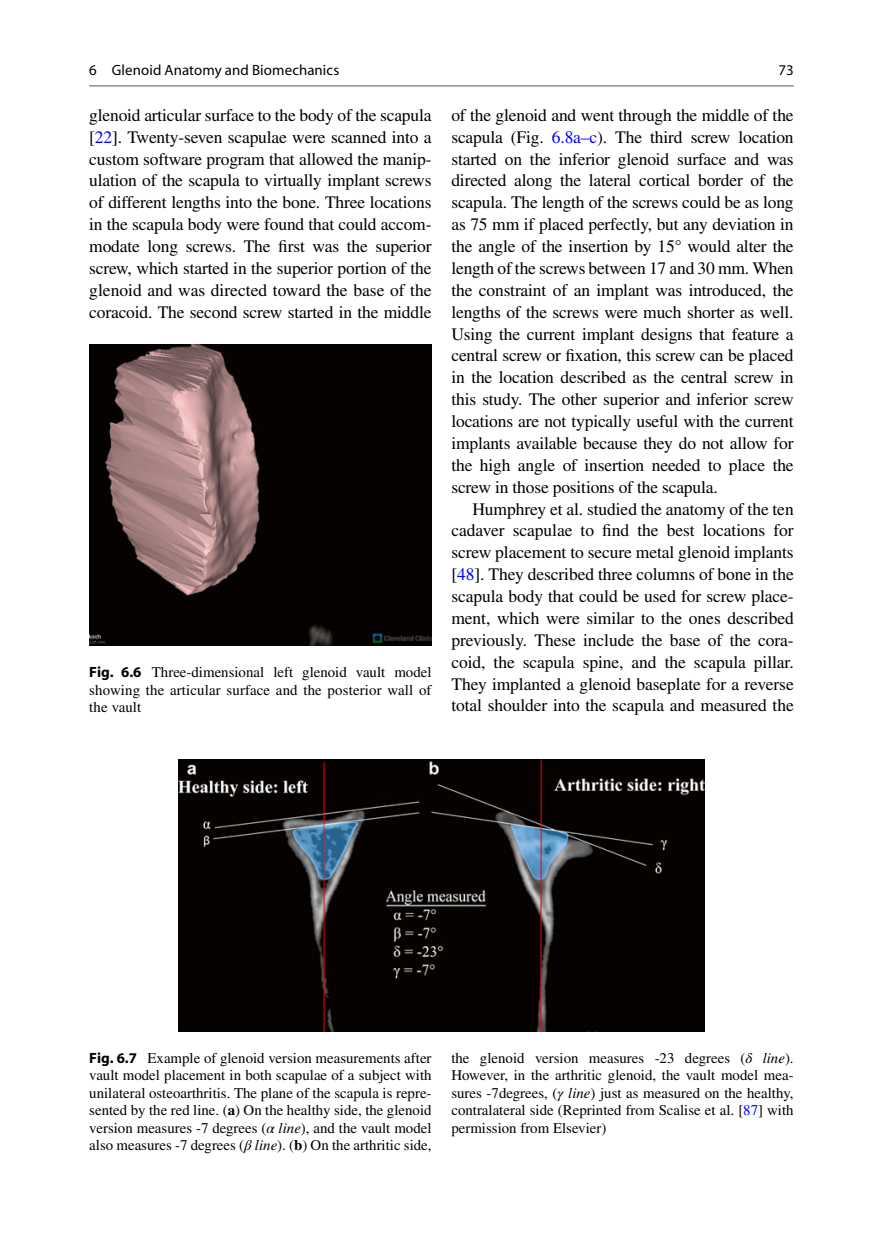
<style>
.page{position:relative;width:883px;height:1260px;background:#fff}
.page>*{position:absolute;margin:0;border:0;box-sizing:border-box;transform-origin:0 0}
.t1{font:17.5px/21.9px "Skvgvd Jbqtng Times";letter-spacing:-.01em;color:#000;text-align:justify}
.t2{font:14.88px/17.5px "Skvgvd Jbqtng Times";color:#000;text-align:justify}
.t3{font:14.88px "Tdnccl Jtclvr Myriad";letter-spacing:.005em;color:#000}
.s1{color:#0000fa}
.s2{font-family:"Jmtqwm Rlpfmd Myriad";font-weight:700}
.s3{font-family:"Xlgkqg Hsmdvy Times";font-weight:700}
.s4{font-family:"Glfvpc Grsdwt STIX General";font-style:italic}
.s5{font-family:"Yhlmnk Fmnbrv Times";font-style:italic}
</style>
<div class="page">
<img style="left:89px;top:344px;width:343px;height:302px">
<img style="left:179px;top:760px;width:525px;height:272px">
<hr style="left:89px;top:85px;width:705px;height:2px;background:#9c9c9c">
<p class="t3" style="left:89px;top:64px;width:251px">6 Glenoid Anatomy and Biomechanics</p>
<p class="t3" style="left:779px;top:64px;width:17px">73</p>
<p class="t1" style="left:89px;top:106px;width:344px">glenoid articular surface to the body of the scapula [ <span class="s1">22</span> ]. Twenty-seven scapulae were scanned into a custom software program that allowed the manip&shy;ulation of the scapula to virtually implant screws of different lengths into the bone. Three locations in the scapula body were found that could accom&shy;modate long screws. The first was the superior screw, which started in the superior portion of the glenoid and was directed toward the base of the coracoid. The second screw started in the middle</p>
<p class="t1" style="left:451px;top:106px;width:344px">of the glenoid and went through the middle of the scapula (Fig. <span class="s1">6.8a–c</span> ). The third screw location started on the inferior glenoid surface and was directed along the lateral cortical border of the scapula. The length of the screws could be as long as 75 mm if placed perfectly, but any deviation in the angle of the insertion by 15° would alter the length of the screws between 17 and 30 mm. When the constraint of an implant was introduced, the lengths of the screws were much shorter as well.<br>Using the current implant designs that feature a central screw or fixation, this screw can be placed in the location described as the central screw in this study. The other superior and inferior screw locations are not typically useful with the current implants available because they do not allow for the high angle of insertion needed to place the screw in those positions of the scapula.</p>
<p class="t1" style="left:451px;top:499px;width:344px;text-indent:21px">Humphrey et al. studied the anatomy of the ten cadaver scapulae to find the best locations for screw placement to secure metal glenoid implants [ <span class="s1">48</span> ]. They described three columns of bone in the scapula body that could be used for screw place&shy;ment, which were similar to the ones described previously. These include the base of the cora&shy;coid, the scapula spine, and the scapula pillar.<br>They implanted a glenoid baseplate for a reverse total shoulder into the scapula and measured the</p>
<p class="t2" style="left:89px;top:665px;width:344px"><span class="s2">Fig. 6.6</span> Three-dimensional left glenoid vault model showing the articular surface and the posterior wall of the vault</p>
<p class="t2" style="left:89px;top:1051px;width:344px"><span class="s2">Fig. 6.7</span> Example of glenoid version measurements after vault model placement in both scapulae of a subject with unilateral osteoarthritis. The plane of the scapula is repre&shy;sented by the red line. ( <span class="s3">a</span> ) On the healthy side, the glenoid version measures -7 degrees ( <span class="s4">α</span> <span class="s5">line</span> ), and the vault model also measures -7 degrees ( <span class="s4">β</span> <span class="s5">line</span> ). ( <span class="s3">b</span> ) On the arthritic side,</p>
<p class="t2" style="left:451px;top:1051px;width:344px">the glenoid version measures -23 degrees ( <span class="s4">δ</span> <span class="s5">line</span> ).<br>However, in the arthritic glenoid, the vault model mea&shy;sures -7degrees, ( <span class="s4">γ</span> <span class="s5">line</span> ) just as measured on the healthy, contralateral side (Reprinted from Scalise et al. [ <span class="s1">87</span> ] with permission from Elsevier)</p>
</div>
